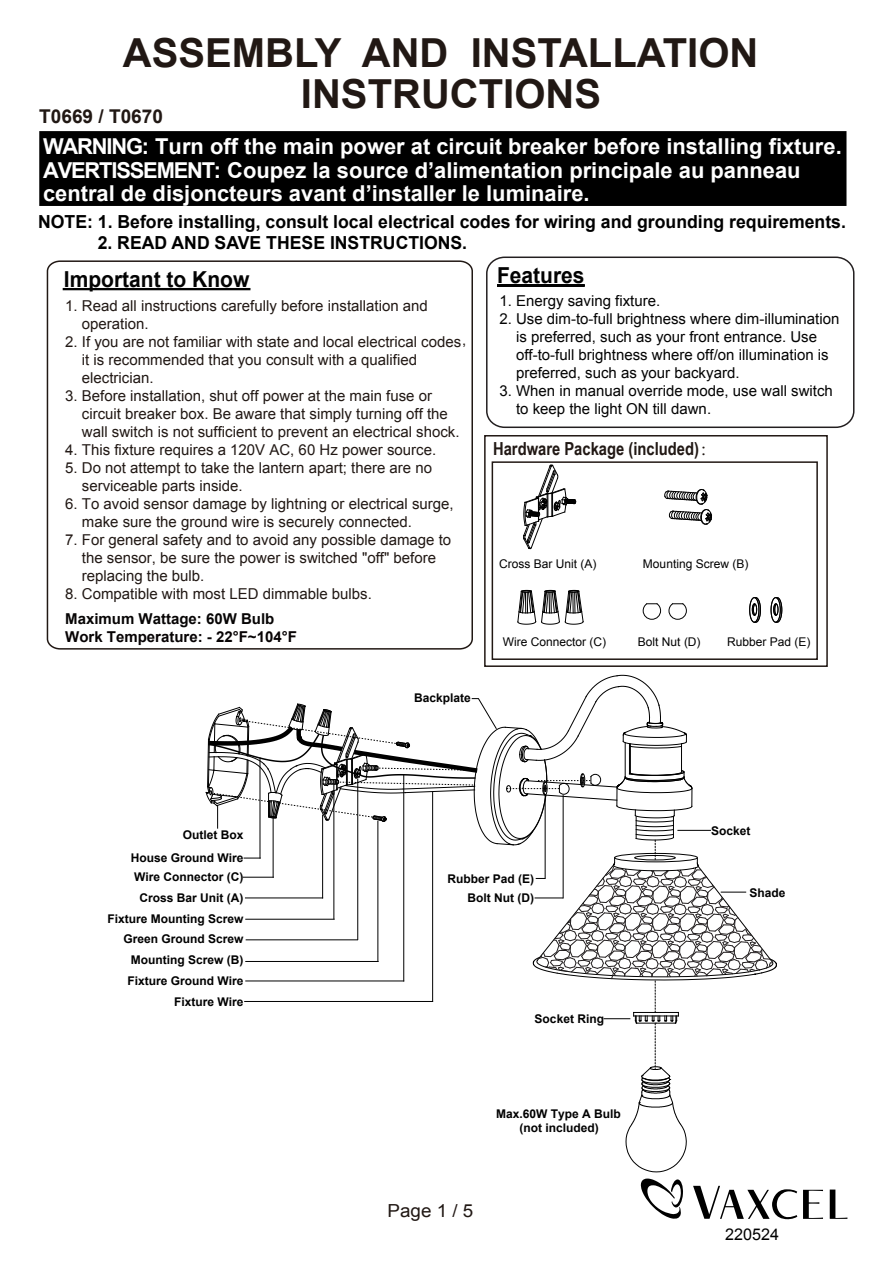
<style>
.page{position:relative;width:893px;height:1263px;background:#fff}
.page>*{position:absolute;margin:0;border:0;box-sizing:border-box;transform-origin:0 0}
.t1{font:700 52.2px "Arial";color:#fff;scale:.72 1}
.t2{font:700 40.05px/41.1px "Arial";color:#211814;text-align:center}
.t3{font:700 22.05px "Arial";color:#030303;scale:.95 1}
.t4{font:700 21.9px/23.2px "Arial";color:#fff}
.t5{font:700 19.05px "Arial";color:#211814}
.t6{font:700 18px "Arial";color:#000}
.t7{font:700 18px "Arial Narrow";color:#211814}
.t8{font:18px "Arial";color:#211814;scale:1.05 1}
.t9{font:16.2px "Arial";color:#000}
.t10{font:15px/18px "Arial";color:#211814}
.t11{font:15px/18px "Arial";color:#030303}
.t12{font:700 15px "Arial";color:#070304}
.t13{font:700 15px "Arial";color:#070505}
.t14{font:700 12px/20.1px "Arial";color:#000;text-align:right}
.t15{font:12px "Arial";color:#000}
.s1{font-family:"Adobe Song Std";font-weight:300}
</style>
<div class="page">
<svg style="left:46px;top:260px;width:427px;height:390px"></svg>
<div style="left:492px;top:461px;width:326px;height:199px;border:2px solid #211814"></div>
<div style="left:484px;top:435px;width:344px;height:232px;border:2px solid #211814"></div>
<hr style="left:64px;top:288px;width:185px;height:2px;background:#030303">
<hr style="left:497px;top:284px;width:88px;height:3px;background:#030303">
<div style="left:42px;top:134px;width:801px;height:69px;background:#000"></div>
<div style="left:39px;top:131px;width:807px;height:75px;border:6px solid #000"></div>
<div style="left:486px;top:256px;width:368px;height:172px;border:2px solid #231f20;border-radius:17px"></div>
<svg style="left:517px;top:590px;width:66px;height:35px"></svg>
<svg style="left:664px;top:489px;width:48px;height:36px"></svg>
<svg style="left:523px;top:465px;width:53px;height:84px"></svg>
<svg style="left:771px;top:597px;width:11px;height:26px"></svg>
<svg style="left:749px;top:597px;width:12px;height:26px"></svg>
<svg style="left:642px;top:603px;width:19px;height:17px"></svg>
<svg style="left:668px;top:603px;width:19px;height:17px"></svg>
<svg style="left:206px;top:675px;width:571px;height:497px"></svg>
<svg style="left:830px;top:1189px;width:17px;height:30px"></svg>
<svg style="left:693px;top:1186px;width:104px;height:33px"></svg>
<svg style="left:803px;top:1190px;width:20px;height:29px"></svg>
<svg style="left:641px;top:1178px;width:42px;height:41px"></svg>
<h2 class="t2" style="left:123px;top:33px;width:637px">ASSEMBLY AND INSTALLATION<br>INSTRUCTIONS</h2>
<p class="t5" style="left:39px;top:104px;width:125px">T0669 / T0670</p>
<h1 class="t1" style="left:55px;top:117px;width:51px">W</h1>
<h3 class="t4" style="left:43px;top:136px;width:800px">WARNING: Turn off the main power at circuit breaker before installing fixture.</h3>
<h3 class="t4" style="left:43px;top:159px;width:759px">AVERTISSEMENT: Coupez la source d’alimentation principale au panneau central de disjoncteurs avant d’installer le luminaire.</h3>
<p class="t6" style="left:38px;top:209px;width:809px">NOTE: 1. Before installing, consult local electrical codes for wiring and grounding requirements.</p>
<p class="t6" style="left:98px;top:231px;width:371px">2. READ AND SAVE THESE INSTRUCTIONS.</p>
<h3 class="t3" style="left:64px;top:264px;width:197px">Important to Know</h3>
<h3 class="t3" style="left:497px;top:261px;width:94px">Features</h3>
<p class="t10" style="left:82px;top:297px;width:347px;text-indent:-17px">1. Read all instructions carefully before installation and operation.</p>
<p class="t10" style="left:82px;top:333px;width:381px;text-indent:-17px">2. If you are not familiar with state and local electrical codes it is recommended that you consult with a qualified electrician.</p>
<p class="t10" style="left:82px;top:387px;width:379px;text-indent:-17px">3. Before installation, shut off power at the main fuse or circuit breaker box. Be aware that simply turning off the wall switch is not sufficient to prevent an electrical shock.</p>
<p class="t10" style="left:65px;top:441px;width:372px">4. This fixture requires a 120V AC, 60 Hz power source.</p>
<p class="t10" style="left:82px;top:459px;width:352px;text-indent:-17px">5. Do not attempt to take the lantern apart; there are no serviceable parts inside.</p>
<p class="t10" style="left:82px;top:495px;width:373px;text-indent:-17px">6. To avoid sensor damage by lightning or electrical surge, make sure the ground wire is securely connected.</p>
<p class="t10" style="left:82px;top:531px;width:371px;text-indent:-17px">7. For general safety and to avoid any possible damage to the sensor, be sure the power is switched "off" before replacing the bulb.</p>
<p class="t10" style="left:65px;top:585px;width:308px">8. Compatible with most LED dimmable bulbs.</p>
<p class="t10" style="left:462px;top:331px;width:6px">,</p>
<p class="t13" style="left:65px;top:609px;width:211px">Maximum Wattage: 60W Bulb</p>
<p class="t12" style="left:65px;top:626px;width:233px">Work Temperature: - 22°F~104°F</p>
<p class="t14" style="left:414px;top:688px;width:58px">Backplate</p>
<p class="t11" style="left:499px;top:292px;width:162px">1. Energy saving fixture.</p>
<p class="t11" style="left:516px;top:310px;width:325px;text-indent:-17px">2. Use dim-to-full brightness where dim-illumination is preferred, such as your front entrance. Use off-to-full brightness where off/on illumination is preferred, such as your backyard.</p>
<p class="t11" style="left:516px;top:382px;width:318px;text-indent:-17px">3. When in manual override mode, use wall switch to keep the light ON till dawn.</p>
<p class="t7" style="left:493px;top:435px;width:225px">Hardware Package (included)<span class="s1">：</span></p>
<p class="t15" style="left:499px;top:556px;width:99px">Cross Bar Unit (A)</p>
<p class="t15" style="left:643px;top:556px;width:107px">Mounting Screw (B)</p>
<p class="t15" style="left:503px;top:634px;width:105px">Wire Connector (C)</p>
<p class="t15" style="left:638px;top:634px;width:64px">Bolt Nut (D)</p>
<p class="t15" style="left:727px;top:634px;width:85px">Rubber Pad (E)</p>
<p class="t14" style="left:183px;top:825px;width:62px">Outlet Box</p>
<p class="t14" style="left:131px;top:848px;width:114px">House Ground Wire</p>
<p class="t14" style="left:711px;top:821px;width:41px">Socket</p>
<p class="t14" style="left:134px;top:867px;width:111px">Wire Connector (C)</p>
<p class="t14" style="left:140px;top:888px;width:106px">Cross Bar Unit (A)</p>
<p class="t14" style="left:108px;top:909px;width:138px">Fixture Mounting Screw<br>Green Ground Screw</p>
<p class="t14" style="left:131px;top:950px;width:114px">Mounting Screw (B)</p>
<p class="t14" style="left:128px;top:971px;width:118px">Fixture Ground Wire</p>
<p class="t14" style="left:174px;top:992px;width:71px">Fixture Wire</p>
<p class="t14" style="left:447px;top:869px;width:88px;line-height:19.2px">Rubber Pad (E)<br>Bolt Nut (D)</p>
<p class="t14" style="left:535px;top:1009px;width:71px">Socket Ring</p>
<p class="t14" style="left:496px;top:1107px;width:126px;line-height:14.4px;text-align:center">Max.60W Type A Bulb (not included)</p>
<p class="t8" style="left:388px;top:1199px;width:83px">Page 1 / 5</p>
<p class="t14" style="left:749px;top:883px;width:38px">Shade</p>
<p class="t9" style="left:725px;top:1224px;width:55px">220524</p>
</div>
